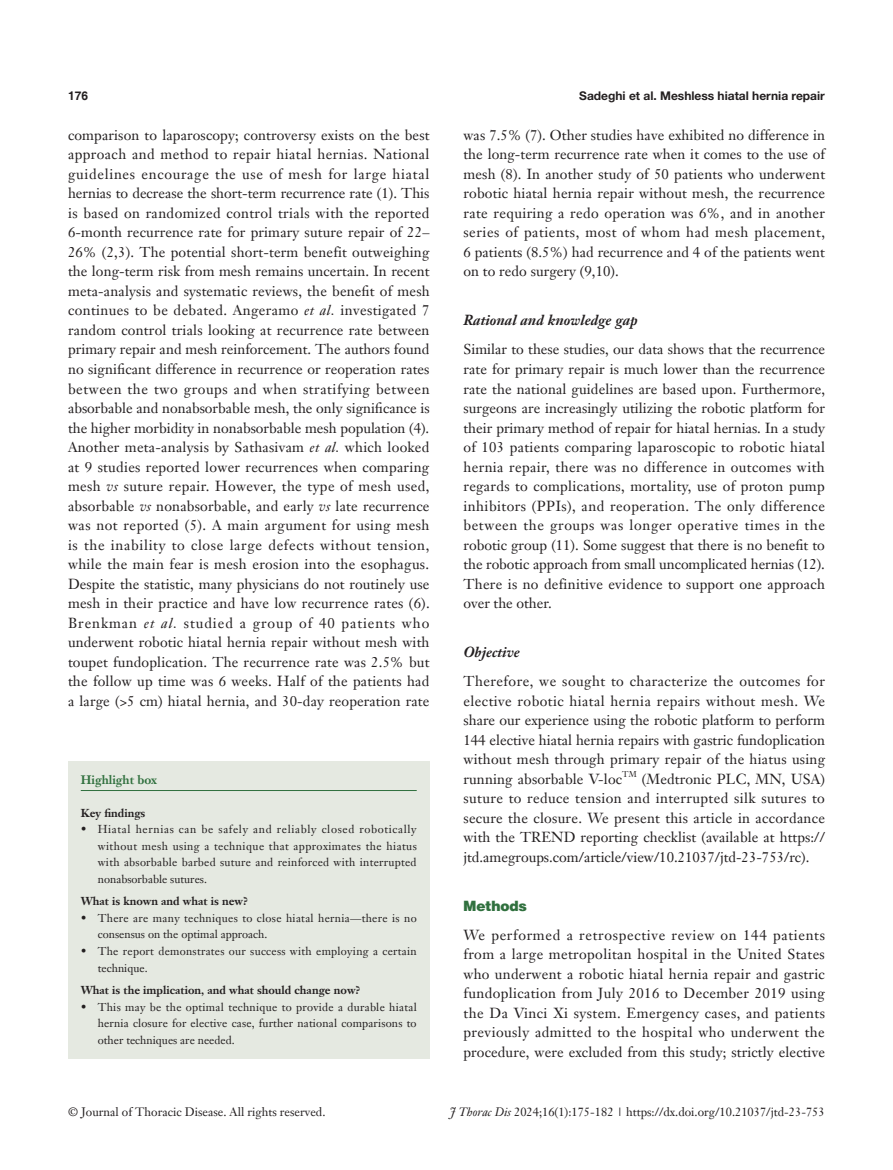
<style>
.page{position:relative;width:893px;height:1170px;background:#fff}
.page>*{position:absolute;margin:0;border:0;box-sizing:border-box;transform-origin:0 0}
.t1{font:14.25px/19.5px "Janson Text LT";letter-spacing:.01em;color:#231f20;text-align:justify}
._2ji-6_5{font:italic 700 14.25px "Janson Text LT";color:#231f20}
._1ji-6_5{font:900 14.25px "Helvetica";color:#30703e}
.t2{font:12px "Janson Text LT";color:#231f20}
.t3{font:700 12px "Helvetica Neue LT Pro";color:#231f20}
.Cite{font:700 12px "Janson Text LT";color:#30703e}
.t4{font:700 12px "Helvetica";color:#231f20}
.box-zhengwen{font:11.25px/16.5px "Janson Text LT";letter-spacing:.025em;color:#231f20;text-align:justify}
.box-biaoti-1_5mm{font:700 11.25px "Janson Text LT";color:#231f20}
.box-biaoti{font:700 11.25px "Janson Text LT";color:#231f20}
.t5{font:8.25px "Janson Text LT";color:#231f20}
.s1{font-style:italic}
</style>
<div class="page">
<div style="left:68px;top:761px;width:361px;height:297px;background:#e5e9e1"></div>
<hr style="left:81px;top:790px;width:336px;height:1px;background:#30703e">
<p class="t4" style="left:68px;top:88px;width:22px">176</p>
<p class="t3" style="left:579px;top:88px;width:247px">Sadeghi et al. Meshless hiatal hernia repair</p>
<p class="t1" style="left:68px;top:125px;width:363px">comparison to laparoscopy; controversy exists on the best approach and method to repair hiatal hernias. National guidelines encourage the use of mesh for large hiatal hernias to decrease the short-term recurrence rate (1). This is based on randomized control trials with the reported 6-month recurrence rate for primary suture repair of 22– 26% (2,3). The potential short-term benefit outweighing the long-term risk from mesh remains uncertain. In recent meta-analysis and systematic reviews, the benefit of mesh continues to be debated. Angeramo <span class="s1">et al.</span> investigated 7 random control trials looking at recurrence rate between primary repair and mesh reinforcement. The authors found no significant difference in recurrence or reoperation rates between the two groups and when stratifying between absorbable and nonabsorbable mesh, the only significance is the higher morbidity in nonabsorbable mesh population (4).<br>Another meta-analysis by Sathasivam <span class="s1">et al.</span> which looked at 9 studies reported lower recurrences when comparing mesh <span class="s1">vs</span> suture repair. However, the type of mesh used, absorbable <span class="s1">vs</span> nonabsorbable, and early <span class="s1">vs</span> late recurrence was not reported (5). A main argument for using mesh is the inability to close large defects without tension, while the main fear is mesh erosion into the esophagus.<br>Despite the statistic, many physicians do not routinely use mesh in their practice and have low recurrence rates (6).<br>Brenkman <span class="s1">et al.</span> studied a group of 40 patients who underwent robotic hiatal hernia repair without mesh with toupet fundoplication. The recurrence rate was 2.5% but the follow up time was 6 weeks. Half of the patients had a large (&gt;5 cm) hiatal hernia, and 30-day reoperation rate</p>
<p class="t1" style="left:463px;top:125px;width:363px">was 7.5% (7). Other studies have exhibited no difference in the long-term recurrence rate when it comes to the use of mesh (8). In another study of 50 patients who underwent robotic hiatal hernia repair without mesh, the recurrence rate requiring a redo operation was 6%, and in another series of patients, most of whom had mesh placement, 6 patients (8.5%) had recurrence and 4 of the patients went on to redo surgery (9,10).</p>
<p class="_2ji-6_5" style="left:463px;top:311px;width:175px">Rational and knowledge gap</p>
<p class="t1" style="left:463px;top:339px;width:363px">Similar to these studies, our data shows that the recurrence rate for primary repair is much lower than the recurrence rate the national guidelines are based upon. Furthermore, surgeons are increasingly utilizing the robotic platform for their primary method of repair for hiatal hernias. In a study of 103 patients comparing laparoscopic to robotic hiatal hernia repair, there was no difference in outcomes with regards to complications, mortality, use of proton pump inhibitors (PPIs), and reoperation. The only difference between the groups was longer operative times in the robotic group (11). Some suggest that there is no benefit to the robotic approach from small uncomplicated hernias (12).<br>There is no definitive evidence to support one approach over the other.</p>
<p class="_2ji-6_5" style="left:463px;top:642px;width:58px">Objective</p>
<p class="t1" style="left:463px;top:671px;width:363px">Therefore, we sought to characterize the outcomes for elective robotic hiatal hernia repairs without mesh. We share our experience using the robotic platform to perform 144 elective hiatal hernia repairs with gastric fundoplication without mesh through primary repair of the hiatus using running absorbable V-loc</p>
<p class="t5" style="left:622px;top:768px;width:16px">TM</p>
<p class="t1" style="left:463px;top:768px;width:363px;text-indent:178px">(Medtronic PLC, MN, USA) suture to reduce tension and interrupted silk sutures to secure the closure. We present this article in accordance with the TREND reporting checklist (available at https:// jtd.amegroups.com/article/view/10.21037/jtd-23-753/rc).</p>
<p class="_1ji-6_5" style="left:463px;top:896px;width:65px">Methods</p>
<p class="t1" style="left:463px;top:924px;width:363px">We performed a retrospective review on 144 patients from a large metropolitan hospital in the United States who underwent a robotic hiatal hernia repair and gastric fundoplication from July 2016 to December 2019 using the Da Vinci Xi system. Emergency cases, and patients previously admitted to the hospital who underwent the procedure, were excluded from this study; strictly elective</p>
<p class="Cite" style="left:81px;top:772px;width:78px">Highlight box</p>
<p class="box-biaoti" style="left:81px;top:805px;width:66px">Key findings</p>
<p class="box-zhengwen" style="left:98px;top:820px;width:321px;text-indent:-17px">• Hiatal hernias can be safely and reliably closed robotically without mesh using a technique that approximates the hiatus with absorbable barbed suture and reinforced with interrupted nonabsorbable sutures.</p>
<p class="box-biaoti-1_5mm" style="left:81px;top:894px;width:169px">What is known and what is new?</p>
<p class="box-zhengwen" style="left:98px;top:909px;width:320px;text-indent:-17px">• There are many techniques to close hiatal hernia—there is no consensus on the optimal approach.</p>
<p class="box-zhengwen" style="left:98px;top:942px;width:320px;text-indent:-17px">• The report demonstrates our success with employing a certain technique.</p>
<p class="box-biaoti-1_5mm" style="left:81px;top:983px;width:281px">What is the implication, and what should change now?</p>
<p class="box-zhengwen" style="left:98px;top:998px;width:320px;text-indent:-17px">• This may be the optimal technique to provide a durable hiatal hernia closure for elective case, further national comparisons to other techniques are needed.</p>
<p class="t2" style="left:68px;top:1104px;width:259px">© Journal of Thoracic Disease. All rights reserved.</p>
<p class="t2" style="left:450px;top:1104px;width:376px"><span class="s1">J Thorac Dis</span> 2024;16(1):175-182 | https://dx.doi.org/10.21037/jtd-23-753</p>
</div>
